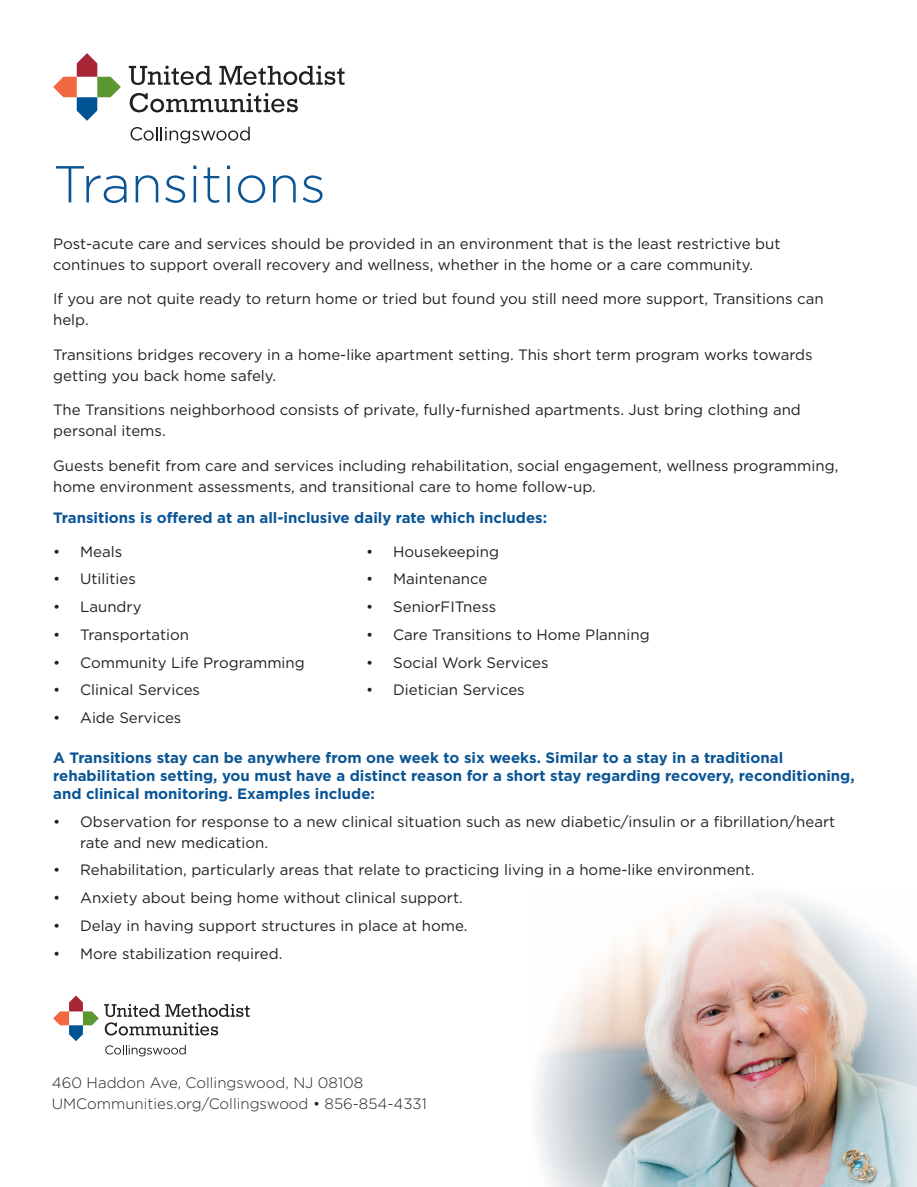
<style>
.page{position:relative;width:917px;height:1187px;background:#fff}
.page>*{position:absolute;margin:0;border:0;box-sizing:border-box;transform-origin:0 0}
.t1{font:300 51.9px "Gotham";color:#0b5595}
.t2{font:15px/21px "Gotham";color:#231f20}
.t3{font:700 15px/18px "Gotham";color:#0b5595}
.t4{font:300 15px "Gotham";color:#231f20}
</style>
<div class="page">
<svg style="left:130px;top:93px;width:168px;height:19px"></svg>
<svg style="left:219px;top:66px;width:125px;height:19px"></svg>
<svg style="left:129px;top:66px;width:83px;height:19px"></svg>
<svg style="left:53px;top:53px;width:68px;height:68px"></svg>
<svg style="left:130px;top:127px;width:120px;height:16px"></svg>
<img style="left:536px;top:894px;width:380px;height:292px">
<svg style="left:53px;top:995px;width:196px;height:61px"></svg>
<p class="t1" style="left:53px;top:151px;width:274px">Transitions</p>
<p class="t2" style="left:53px;top:232px;width:728px">Post-acute care and services should be provided in an environment that is the least restrictive but continues to support overall recovery and wellness, whether in the home or a care community.</p>
<p class="t2" style="left:53px;top:288px;width:771px">If you are not quite ready to return home or tried but found you still need more support, Transitions can help.</p>
<p class="t2" style="left:53px;top:343px;width:760px">Transitions bridges recovery in a home-like apartment setting. This short term program works towards getting you back home safely.</p>
<p class="t2" style="left:53px;top:399px;width:749px">The Transitions neighborhood consists of private, fully-furnished apartments. Just bring clothing and personal items.</p>
<p class="t2" style="left:53px;top:454px;width:786px">Guests benefit from care and services including rehabilitation, social engagement, wellness programming, home environment assessments, and transitional care to home follow-up.</p>
<p class="t3" style="left:53px;top:508px;width:495px">Transitions is offered at an all-inclusive daily rate which includes:</p>
<p class="t2" style="left:53px;top:540px;width:71px">• Meals</p>
<p class="t2" style="left:53px;top:568px;width:84px">• Utilities</p>
<p class="t2" style="left:53px;top:596px;width:90px">• Laundry</p>
<p class="t2" style="left:53px;top:623px;width:137px">• Transportation</p>
<p class="t2" style="left:53px;top:651px;width:253px">• Community Life Programming</p>
<p class="t2" style="left:53px;top:679px;width:148px">• Clinical Services</p>
<p class="t2" style="left:53px;top:707px;width:130px">• Aide Services</p>
<p class="t2" style="left:366px;top:540px;width:134px">• Housekeeping</p>
<p class="t2" style="left:366px;top:568px;width:122px">• Maintenance</p>
<p class="t2" style="left:366px;top:596px;width:131px">• SeniorFITness</p>
<p class="t2" style="left:366px;top:623px;width:285px">• Care Transitions to Home Planning</p>
<p class="t2" style="left:366px;top:651px;width:184px">• Social Work Services</p>
<p class="t2" style="left:366px;top:679px;width:160px">• Dietician Services</p>
<p class="t3" style="left:53px;top:748px;width:802px">A Transitions stay can be anywhere from one week to six weeks. Similar to a stay in a traditional rehabilitation setting, you must have a distinct reason for a short stay regarding recovery, reconditioning, and clinical monitoring. Examples include:</p>
<p class="t2" style="left:80px;top:810px;width:756px;text-indent:-27px">• Observation for response to a new clinical situation such as new diabetic/insulin or a fibrillation/heart rate and new medication.</p>
<p class="t2" style="left:53px;top:859px;width:702px">• Rehabilitation, particularly areas that relate to practicing living in a home-like environment.</p>
<p class="t2" style="left:53px;top:886px;width:411px">• Anxiety about being home without clinical support.</p>
<p class="t2" style="left:53px;top:914px;width:415px">• Delay in having support structures in place at home.</p>
<p class="t2" style="left:53px;top:942px;width:231px">• More stabilization required.</p>
<p class="t4" style="left:52px;top:1073px;width:313px">460 Haddon Ave, Collingswood, NJ 08108</p>
<p class="t4" style="left:52px;top:1094px;width:376px">UMCommunities.org/Collingswood • 856-854-4331</p>
</div>
